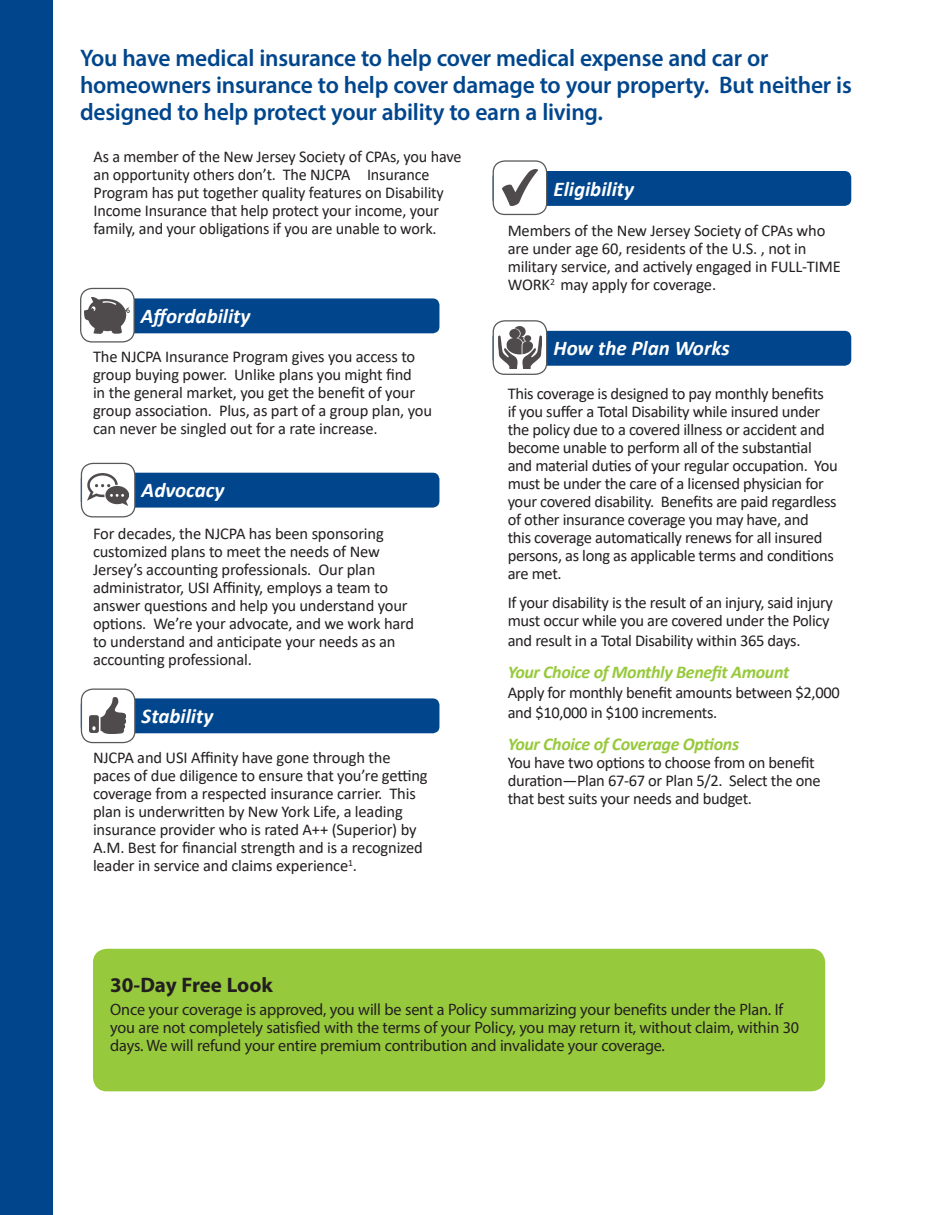
<style>
.page{position:relative;width:945px;height:1215px;background:#fff}
.page>*{position:absolute;margin:0;border:0;box-sizing:border-box;transform-origin:0 0}
.SUBHEAD{font:600 24px/27px "Myriad Pro";letter-spacing:-.01em;color:#01468c}
.BODY_COPY{font:italic 700 21px "Calibri";color:#fff}
.SUBHEAD-2{font:700 21px "Myriad Pro";color:#231f20}
.BODY_COPY-2{font:italic 700 18px "Calibri";letter-spacing:-.02em;color:#97c93c}
.BODY_COPY-3{font:16.5px/18px "Calibri";letter-spacing:-.02em;color:#231f20}
.SUBHEAD-3{font:16.5px/18px "Myriad Pro";letter-spacing:-.01em;color:#231f20}
</style>
<div class="page">
<div style="left:493px;top:331px;width:358px;height:35px;background:#01468c;border-radius:7px"></div>
<div style="left:493px;top:321px;width:54px;height:53px;background:#fff;border-radius:11px"></div>
<div style="left:493px;top:320px;width:54px;height:55px;border:1px solid #57585a;border-radius:11px"></div>
<img style="left:499px;top:326px;width:42px;height:43px">
<div style="left:0;top:0;width:52px;height:1215px;background:#01468c"></div>
<div style="left:93px;top:949px;width:732px;height:142px;background:#97c93c;border-radius:14px"></div>
<div style="left:81px;top:298px;width:358px;height:35px;background:#01468c;border-radius:7px"></div>
<div style="left:81px;top:473px;width:358px;height:35px;background:#01468c;border-radius:7px"></div>
<div style="left:81px;top:463px;width:54px;height:54px;background:#fff;border-radius:11px"></div>
<div style="left:81px;top:463px;width:55px;height:54px;border:1px solid #57585a;border-radius:11px"></div>
<img style="left:88px;top:474px;width:40px;height:31px">
<div style="left:81px;top:698px;width:358px;height:35px;background:#01468c;border-radius:7px"></div>
<div style="left:81px;top:689px;width:54px;height:54px;background:#fff;border-radius:11px"></div>
<div style="left:81px;top:689px;width:55px;height:54px;border:1px solid #57585a;border-radius:11px"></div>
<img style="left:90px;top:698px;width:35px;height:36px">
<div style="left:493px;top:171px;width:358px;height:35px;background:#01468c;border-radius:7px"></div>
<div style="left:493px;top:161px;width:54px;height:53px;background:#fff;border-radius:11px"></div>
<div style="left:493px;top:160px;width:54px;height:55px;border:1px solid #57585a;border-radius:11px"></div>
<img style="left:503px;top:170px;width:34px;height:36px">
<div style="left:81px;top:288px;width:53px;height:54px;background:#fff;border-radius:11px"></div>
<div style="left:80px;top:288px;width:55px;height:55px;border:1px solid #57585a;border-radius:11px"></div>
<img style="left:85px;top:297px;width:45px;height:36px">
<p class="SUBHEAD" style="left:80px;top:44px;width:773px">You have medical insurance to help cover medical expense and car or homeowners insurance to help cover damage to your property. But neither is designed to help protect your ability to earn a living.</p>
<p class="BODY_COPY-3" style="left:94px;top:147px;width:369px">As a member of the New Jersey Society of CPAs, you have an opportunity others don’t. The NJCPA Insurance Program has put together quality features on Disability Income Insurance that help protect your income, your family, and your obligations if you are unable to work.</p>
<p class="BODY_COPY" style="left:141px;top:301px;width:111px">Affordability</p>
<p class="BODY_COPY-3" style="left:93px;top:347px;width:341px">The NJCPA Insurance Program gives you access to group buying power. Unlike plans you might find<br>in the general market, you get the benefit of your group association. Plus, as part of a group plan, you can never be singled out for a rate increase.</p>
<p class="BODY_COPY" style="left:142px;top:475px;width:84px">Advocacy</p>
<p class="BODY_COPY-3" style="left:93px;top:524px;width:323px">For decades, the NJCPA has been sponsoring customized plans to meet the needs of New Jersey’s accounting professionals. Our plan administrator, USI Affinity, employs a team to answer questions and help you understand your options. We’re your advocate, and we work hard to understand and anticipate your needs as an accounting professional.</p>
<p class="BODY_COPY" style="left:142px;top:701px;width:73px">Stability</p>
<p class="BODY_COPY-3" style="left:93px;top:748px;width:336px">NJCPA and USI Affinity have gone through the paces of due diligence to ensure that you’re getting coverage from a respected insurance carrier. This plan is underwritten by New York Life, a leading insurance provider who is rated A++ (Superior) by A.M. Best for financial strength and is a recognized leader in service and claims experience<sup>1</sup>.</p>
<p class="BODY_COPY" style="left:553px;top:174px;width:82px">Eligibility</p>
<p class="BODY_COPY-3" style="left:508px;top:221px;width:335px">Members of the New Jersey Society of CPAs who are under age 60, residents of the U.S. , not in military service, and actively engaged in FULL-TIME WORK<sup>2</sup> may apply for coverage.</p>
<p class="BODY_COPY" style="left:553px;top:334px;width:178px">How the Plan Works</p>
<p class="BODY_COPY-3" style="left:508px;top:384px;width:332px">This coverage is designed to pay monthly benefits<br>if you suffer a Total Disability while insured under the policy due to a covered illness or accident and become unable to perform all of the substantial and material duties of your regular occupation. You must be under the care of a licensed physician for your covered disability. Benefits are paid regardless of other insurance coverage you may have, and<br>this coverage automatically renews for all insured persons, as long as applicable terms and conditions are met.</p>
<p class="BODY_COPY-3" style="left:508px;top:593px;width:327px">If your disability is the result of an injury, said injury must occur while you are covered under the Policy</p>
<p class="BODY_COPY-3" style="left:508px;top:631px;width:294px">and result in a Total Disability within 365 days.</p>
<p class="BODY_COPY-2" style="left:508px;top:659px;width:283px">Your Choice of Monthly Benefit Amount</p>
<p class="BODY_COPY-3" style="left:508px;top:682px;width:334px;line-height:19.8px">Apply for monthly benefit amounts between $2,000 and $10,000 in $100 increments.</p>
<p class="BODY_COPY-2" style="left:508px;top:731px;width:233px">Your Choice of Coverage Options</p>
<p class="BODY_COPY-3" style="left:508px;top:753px;width:314px">You have two options to choose from on benefit duration—Plan 67-67 or Plan 5/2. Select the one that best suits your needs and budget.</p>
<p class="SUBHEAD-2" style="left:110px;top:971px;width:164px">30-Day Free Look</p>
<p class="SUBHEAD-3" style="left:110px;top:1000px;width:690px">Once your coverage is approved, you will be sent a Policy summarizing your benefits under the Plan. If you are not completely satisfied with the terms of your Policy, you may return it, without claim, within 30 days. We will refund your entire premium contribution and invalidate your coverage.</p>
</div>
